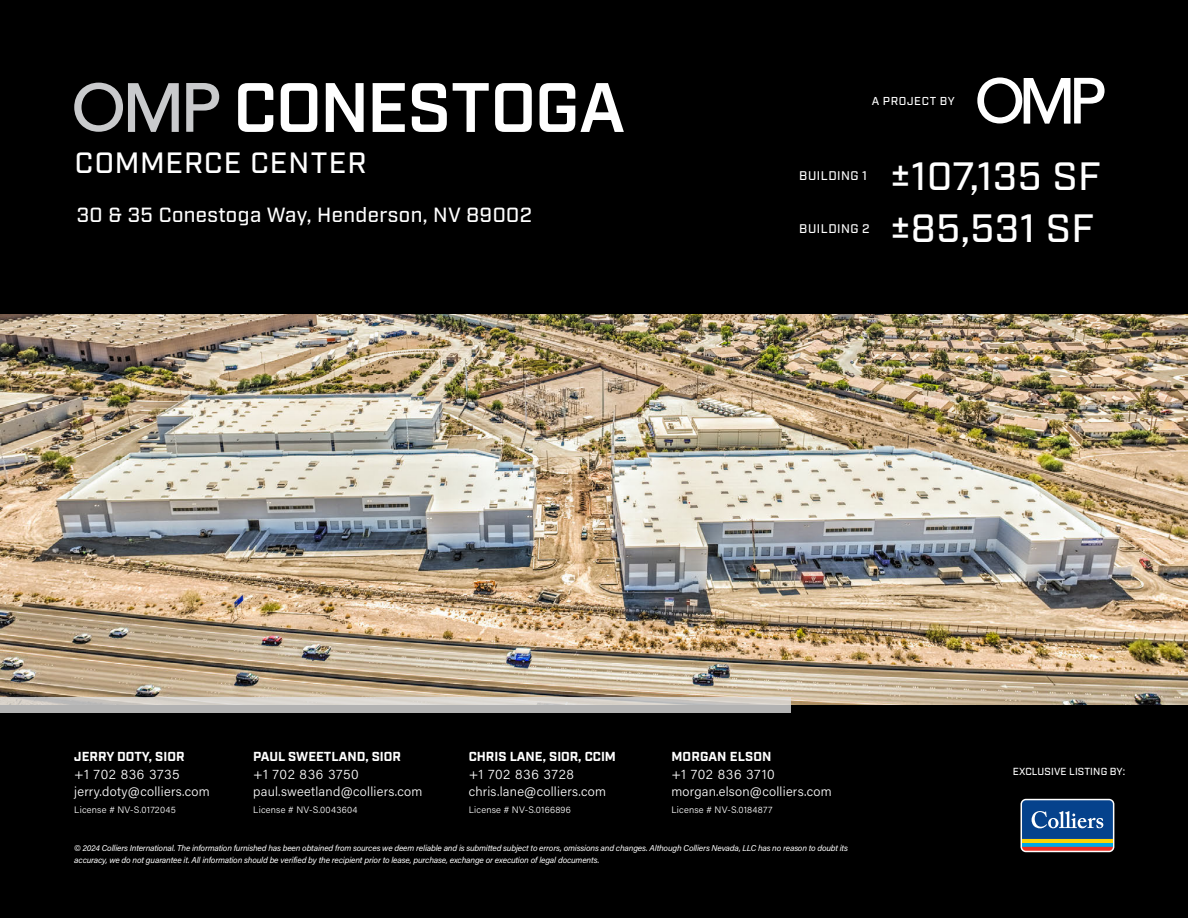
<style>
.page{position:relative;width:1188px;height:918px;background:#fff}
.page>*{position:absolute;margin:0;border:0;box-sizing:border-box;transform-origin:0 0}
.t1{font:600 69.75px "Industry";letter-spacing:-.015em;color:#fff}
.t2{font:500 39.45px "Industry";letter-spacing:.02em;color:#fff}
.t3{font:500 29.4px "Industry";letter-spacing:.035em;color:#fff}
.t4{font:500 20.55px "Industry";letter-spacing:.02em;color:#fff}
.t5{font:300 13.95px "Acumin Pro";letter-spacing:.04em;color:#fff}
.t6{font:300 13.05px "Acumin Pro";letter-spacing:.02em;color:#fff}
.t7{font:700 13.05px "Industry";color:#fff}
.t8{font:500 12.6px "Industry";letter-spacing:.04em;color:#fff}
.t9{font:500 11.55px "Industry";letter-spacing:.06em;color:#fff}
.t10{font:500 10.2px "Industry";letter-spacing:.01em;color:#fff}
.t11{font:300 9.45px "Acumin Pro";letter-spacing:.02em;color:#fff}
.t12{font:italic 8.55px/11.7px "Acumin Pro";letter-spacing:-.02em;color:#fff}
</style>
<div class="page">
<div style="left:0;top:0;width:1188px;height:314px;background:#000"></div>
<img style="left:0;top:314px;width:1188px;height:391px">
<div style="left:0;top:705px;width:1188px;height:213px;background:#000"></div>
<div style="left:1021px;top:799px;width:93px;height:53px;background:#fff;border-radius:5px"></div>
<svg style="left:1022px;top:843px;width:91px;height:4px"></svg>
<hr style="left:1022px;top:839px;width:91px;height:4px;background:#fed503">
<svg style="left:1022px;top:847px;width:91px;height:4px"></svg>
<svg style="left:1022px;top:800px;width:91px;height:39px"></svg>
<svg style="left:74px;top:83px;width:105px;height:49px"></svg>
<svg style="left:186px;top:83px;width:33px;height:49px"></svg>
<svg style="left:977px;top:77px;width:128px;height:47px"></svg>
<svg style="left:0;top:698px;width:790px;height:15px;fill:#b3b3b3"></svg>
<h1 class="t1" style="left:233px;top:66px;width:393px">CONESTOGA</h1>
<h3 class="t3" style="left:75px;top:146px;width:293px">COMMERCE CENTER</h3>
<h3 class="t4" style="left:77px;top:202px;width:457px">30 &amp; 35 Conestoga Way, Henderson, NV 89002</h3>
<h3 class="t9" style="left:872px;top:94px;width:85px">A PROJECT BY</h3>
<h3 class="t8" style="left:799px;top:168px;width:69px">BUILDING 1</h3>
<h2 class="t2" style="left:890px;top:153px;width:212px">±107,135 SF</h2>
<h3 class="t8" style="left:799px;top:221px;width:72px">BUILDING 2</h3>
<h2 class="t2" style="left:890px;top:205px;width:205px">±85,531 SF</h2>
<h3 class="t7" style="left:74px;top:749px;width:112px">JERRY DOTY, SIOR</h3>
<h3 class="t5" style="left:74px;top:764px;width:107px">+1 702 836 3735</h3>
<h3 class="t6" style="left:74px;top:783px;width:137px">jerry.doty@colliers.com</h3>
<p class="t11" style="left:74px;top:803px;width:103px">License # NV-S.0172045</p>
<h3 class="t7" style="left:253px;top:749px;width:149px">PAUL SWEETLAND, SIOR</h3>
<h3 class="t5" style="left:253px;top:764px;width:107px">+1 702 836 3750</h3>
<h3 class="t6" style="left:253px;top:783px;width:171px">paul.sweetland@colliers.com</h3>
<p class="t11" style="left:253px;top:803px;width:106px">License # NV-S.0043604</p>
<h3 class="t7" style="left:469px;top:749px;width:149px">CHRIS LANE, SIOR, CCIM</h3>
<h3 class="t5" style="left:469px;top:764px;width:107px">+1 702 836 3728</h3>
<h3 class="t6" style="left:469px;top:783px;width:139px">chris.lane@colliers.com</h3>
<p class="t11" style="left:469px;top:803px;width:104px">License # NV-S.0166896</p>
<h3 class="t7" style="left:671px;top:749px;width:102px">MORGAN ELSON</h3>
<h3 class="t5" style="left:671px;top:764px;width:105px">+1 702 836 3710</h3>
<h3 class="t6" style="left:671px;top:783px;width:162px">morgan.elson@colliers.com</h3>
<p class="t11" style="left:671px;top:803px;width:103px">License # NV-S.0184877</p>
<p class="t10" style="left:1013px;top:766px;width:114px">EXCLUSIVE LISTING BY:</p>
<p class="t12" style="left:74px;top:842px;width:775px">© 2024 Colliers International. The information furnished has been obtained from sources we deem reliable and is submitted subject to errors, omissions and changes. Although Colliers Nevada, LLC has no reason to doubt its accuracy, we do not guarantee it. All information should be verified by the recipient prior to lease, purchase, exchange or execution of legal documents.</p>
</div>
